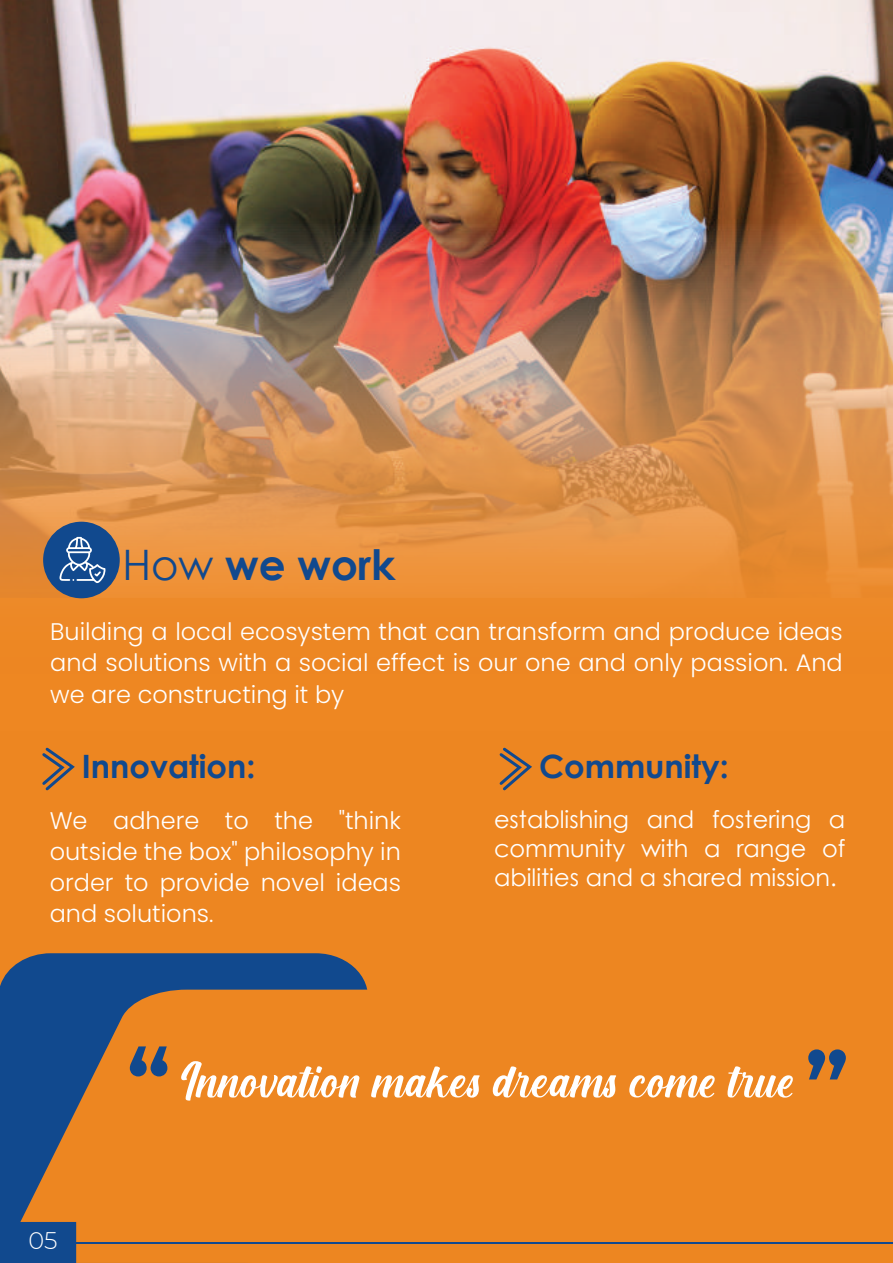
<style>
.page{position:relative;width:893px;height:1263px;background:#fff}
.page>*{position:absolute;margin:0;border:0;box-sizing:border-box;transform-origin:0 0}
.t1{font:63px "Cream Cake";color:#fff}
.t2{font:700 42px "Century Gothic";color:#11498e}
.t3{font:700 32.1px "Century Gothic";color:#11498e}
.t4{font:300 24px/31.2px "Poppins";color:#fff;text-align:justify}
.t5{font:24px/28.8px "Century Gothic";color:#fff;text-align:justify}
.t6{font:300 24px "Montserrat";color:#fff}
.s1{font-weight:400}
</style>
<div class="page">
<div style="left:0;top:731px;width:892px;height:259px;background:#ed8621"></div>
<img style="left:0;top:2px;width:893px;height:729px">
<svg style="left:40px;top:745px;width:37px;height:48px;background:#c27a36"></svg>
<svg style="left:497px;top:745px;width:38px;height:48px;background:#c37a35"></svg>
<svg style="left:0;top:953px;width:375px;height:37px;background:#264e83"></svg>
<svg style="left:0;top:990px;width:892px;height:273px;background:#db8129"></svg>
<div style="left:43px;top:522px;width:77px;height:76px;background:#11498e;border-radius:50%"></div>
<svg style="left:59px;top:537px;width:47px;height:46px"></svg>
<div style="left:0;top:1222px;width:76px;height:41px;background:#11498e"></div>
<hr style="left:76px;top:1242px;width:817px;height:1px;background:#11498e">
<svg style="left:130px;top:1046px;width:37px;height:30px"></svg>
<svg style="left:808px;top:1049px;width:38px;height:30px"></svg>
<h2 class="t2" style="left:122px;top:533px;width:275px"><span class="s1">How</span> we work</h2>
<p class="t4" style="left:50px;top:616px;width:794px">Building a local ecosystem that can transform and produce ideas and solutions with a social effect is our one and only passion. And we are constructing it by</p>
<h3 class="t3" style="left:82px;top:741px;width:175px">Innovation:</h3>
<h3 class="t3" style="left:539px;top:741px;width:191px">Community:</h3>
<p class="t4" style="left:50px;top:805px;width:353px">We adhere to the "think outside the box" philosophy in order to provide novel ideas and solutions.</p>
<p class="t5" style="left:494px;top:805px;width:353px">establishing and fostering a community with a range of abilities and a shared mission.</p>
<p class="t6" style="left:28px;top:1224px;width:31px">05</p>
<h1 class="t1" style="left:181px;top:1051px;width:613px">Innovation makes dreams come true</h1>
</div>
